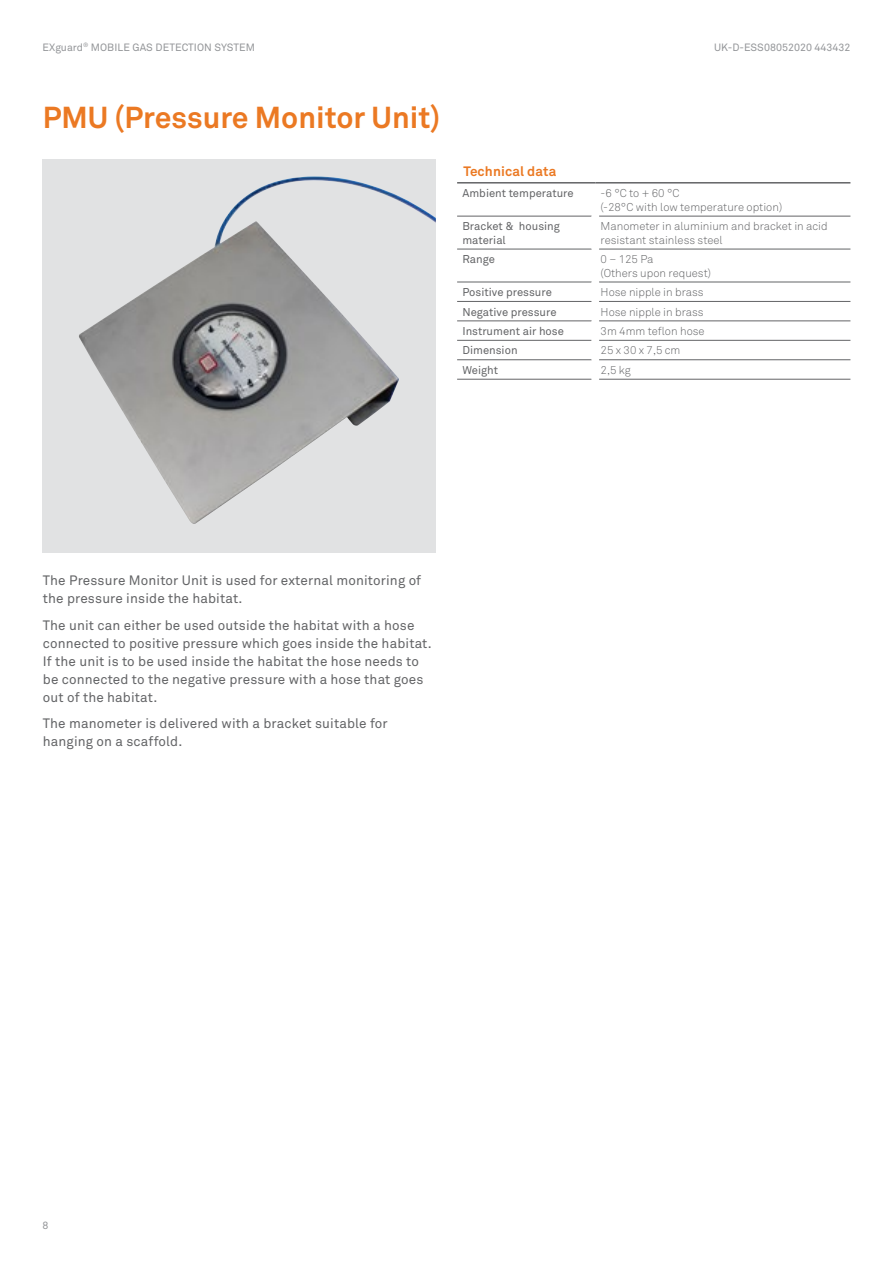
<style>
.page{position:relative;width:893px;height:1263px;background:#fff}
.page>*{position:absolute;margin:0;border:0;box-sizing:border-box;transform-origin:0 0}
.t1{font:700 30px "Akkurat Pro";color:#eb7923}
.t2{font:13.5px/18px "Akkurat Pro";letter-spacing:.01em;color:#636466}
.t3{font:700 13.5px "Akkurat Pro";letter-spacing:.01em;color:#eb7923}
.t4{font:300 11.25px/13.5px "Akkurat Pro";color:#636466}
.t5{font:11.25px/13.5px "Akkurat Pro";color:#636466}
.t6{font:10.5px "Akkurat Pro";color:#939598}
</style>
<div class="page">
<div style="left:42px;top:159px;width:394px;height:394px;background:#e1e2e3"></div>
<img style="left:79px;top:176px;width:357px;height:348px">
<hr style="left:457px;top:182px;width:138px;height:2px;background:#636466">
<hr style="left:595px;top:182px;width:255px;height:2px;background:#636466">
<hr style="left:457px;top:379px;width:135px;height:1px;background:#636466">
<hr style="left:599px;top:379px;width:251px;height:1px;background:#636466">
<hr style="left:457px;top:216px;width:135px;height:1px;background:#636466">
<hr style="left:599px;top:216px;width:251px;height:1px;background:#636466">
<hr style="left:457px;top:249px;width:135px;height:1px;background:#636466">
<hr style="left:599px;top:249px;width:251px;height:1px;background:#636466">
<hr style="left:457px;top:282px;width:135px;height:1px;background:#636466">
<hr style="left:599px;top:282px;width:251px;height:1px;background:#636466">
<hr style="left:457px;top:301px;width:135px;height:1px;background:#636466">
<hr style="left:599px;top:301px;width:251px;height:1px;background:#636466">
<hr style="left:457px;top:320px;width:135px;height:1px;background:#636466">
<hr style="left:599px;top:320px;width:251px;height:1px;background:#636466">
<hr style="left:457px;top:340px;width:135px;height:1px;background:#636466">
<hr style="left:599px;top:340px;width:251px;height:1px;background:#636466">
<hr style="left:457px;top:359px;width:135px;height:1px;background:#636466">
<hr style="left:599px;top:359px;width:251px;height:1px;background:#636466">
<p class="t6" style="left:43px;top:41px;width:214px">EXguard<sup>®</sup> MOBILE GAS DETECTION SYSTEM</p>
<p class="t6" style="left:714px;top:41px;width:138px">UK-D-ESS08052020 443432</p>
<h1 class="t1" style="left:43px;top:99px;width:399px">PMU (Pressure Monitor Unit)</h1>
<p class="t3" style="left:463px;top:163px;width:94px">Technical data</p>
<p class="t5" style="left:462px;top:187px;width:113px">Ambient temperature</p>
<p class="t4" style="left:601px;top:187px;width:183px">-6 °C to + 60 °C<br>(-28°C with low temperature option)</p>
<p class="t5" style="left:462px;top:220px;width:99px">Bracket &amp; housing material</p>
<p class="t4" style="left:601px;top:220px;width:229px">Manometer in aluminium and bracket in acid resistant stainless steel</p>
<p class="t5" style="left:462px;top:253px;width:34px">Range</p>
<p class="t4" style="left:601px;top:252px;width:112px">0 – 125 Pa<br>(Others upon request)</p>
<p class="t5" style="left:462px;top:285px;width:91px">Positive pressure</p>
<p class="t4" style="left:601px;top:285px;width:105px">Hose nipple in brass</p>
<p class="t5" style="left:462px;top:305px;width:96px">Negative pressure</p>
<p class="t4" style="left:601px;top:305px;width:105px">Hose nipple in brass</p>
<p class="t5" style="left:462px;top:324px;width:103px">Instrument air hose</p>
<p class="t4" style="left:601px;top:324px;width:105px">3m 4mm teflon hose</p>
<p class="t5" style="left:462px;top:344px;width:57px">Dimension</p>
<p class="t4" style="left:601px;top:344px;width:81px">25 x 30 x 7,5 cm</p>
<p class="t5" style="left:462px;top:363px;width:37px">Weight</p>
<p class="t4" style="left:601px;top:363px;width:32px">2,5 kg</p>
<p class="t2" style="left:43px;top:572px;width:380px">The Pressure Monitor Unit is used for external monitoring of the pressure inside the habitat.</p>
<p class="t2" style="left:43px;top:616px;width:391px">The unit can either be used outside the habitat with a hose connected to positive pressure which goes inside the habitat.<br>If the unit is to be used inside the habitat the hose needs to be connected to the negative pressure with a hose that goes out of the habitat.</p>
<p class="t2" style="left:43px;top:715px;width:346px">The manometer is delivered with a bracket suitable for hanging on a scaffold.</p>
<p class="t6" style="left:42px;top:1219px;width:7px">8</p>
</div>
